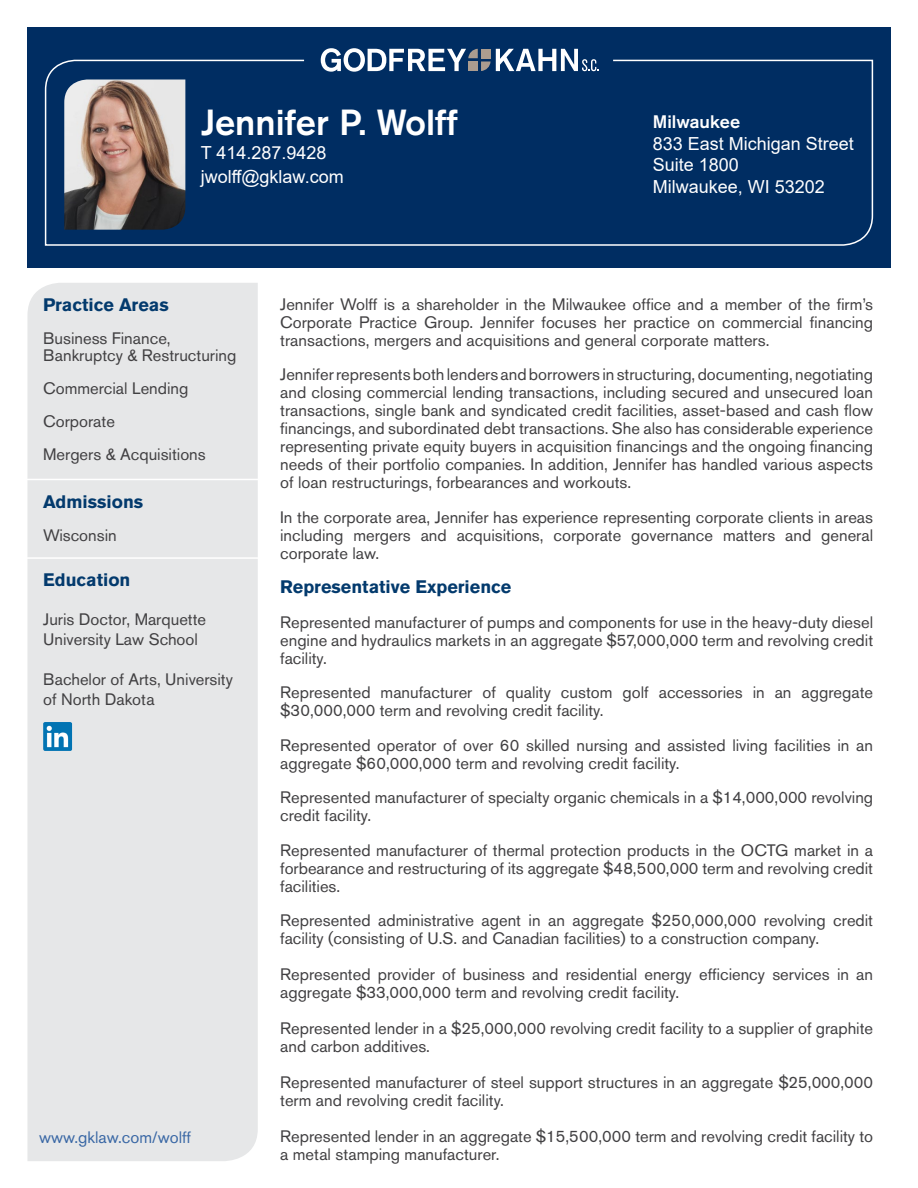
<style>
.page{position:relative;width:918px;height:1188px;background:#fff}
.page>*{position:absolute;margin:0;border:0;box-sizing:border-box;transform-origin:0 0}
.t1{font:500 36px "Akzidenz Grotesk Std";color:#fff}
.t2{font:18px/21.6px "Arial";color:#fff}
.t3{font:700 18px "Akzidenz Grotesk Std";color:#033a6d}
.t4{font:500 18px "Akzidenz Grotesk Std";color:#fff}
.t5{font:16.5px/18px "Akzidenz Grotesk Std";color:#414042}
.t6{font:16.5px "Akzidenz Grotesk Std";color:#3a68a5}
</style>
<div class="page">
<div style="left:27px;top:27px;width:864px;height:241px;background:#002d62"></div>
<svg style="left:321px;top:48px;width:257px;height:11px"></svg>
<svg style="left:44px;top:59px;width:830px;height:187px"></svg>
<img style="left:64px;top:80px;width:121px;height:150px">
<div style="left:27px;top:283px;width:231px;height:878px;background:#e6e7e8"></div>
<hr style="left:20px;top:479px;width:242px;height:1px;background:#fff">
<hr style="left:21px;top:557px;width:242px;height:2px;background:#fff">
<img style="left:43px;top:722px;width:29px;height:29px">
<h1 class="t1" style="left:201px;top:100px;width:259px">Jennifer P. Wolff</h1>
<p class="t2" style="left:201px;top:140px;width:144px;line-height:24px">T 414.287.9428 jwolff@gklaw.com</p>
<p class="t4" style="left:653px;top:111px;width:89px">Milwaukee</p>
<p class="t2" style="left:653px;top:133px;width:202px">833 East Michigan Street<br>Suite 1800<br>Milwaukee, WI 53202</p>
<p class="t3" style="left:43px;top:295px;width:127px">Practice Areas</p>
<p class="t5" style="left:43px;top:330px;width:195px;line-height:16.5px">Business Finance,<br>Bankruptcy &amp; Restructuring</p>
<p class="t5" style="left:43px;top:371px;width:164px;line-height:33px">Commercial Lending<br>Corporate<br>Mergers &amp; Acquisitions</p>
<p class="t3" style="left:43px;top:492px;width:102px">Admissions</p>
<p class="t5" style="left:43px;top:527px;width:75px">Wisconsin</p>
<p class="t3" style="left:43px;top:569px;width:89px">Education</p>
<p class="t5" style="left:43px;top:610px;width:164px;line-height:19.8px">Juris Doctor, Marquette<br>University Law School</p>
<p class="t5" style="left:43px;top:669px;width:191px;line-height:19.8px">Bachelor of Arts, University of North Dakota</p>
<p class="t6" style="left:39px;top:1127px;width:153px">www.gklaw.com/wolff</p>
<p class="t5" style="left:280px;top:295px;width:594px;text-align:justify">Jennifer Wolff is a shareholder in the Milwaukee office and a member of the firm’s Corporate Practice Group. Jennifer focuses her practice on commercial financing transactions, mergers and acquisitions and general corporate matters.</p>
<p class="t5" style="left:280px;top:365px;width:594px;text-align:justify">Jennifer represents both lenders and borrowers in structuring, documenting, negotiating and closing commercial lending transactions, including secured and unsecured loan transactions, single bank and syndicated credit facilities, asset-based and cash flow financings, and subordinated debt transactions. She also has considerable experience representing private equity buyers in acquisition financings and the ongoing financing needs of their portfolio companies. In addition, Jennifer has handled various aspects of loan restructurings, forbearances and workouts.</p>
<p class="t5" style="left:280px;top:508px;width:594px;text-align:justify">In the corporate area, Jennifer has experience representing corporate clients in areas including mergers and acquisitions, corporate governance matters and general corporate law.</p>
<p class="t3" style="left:280px;top:576px;width:233px">Representative Experience</p>
<p class="t5" style="left:280px;top:613px;width:594px;text-align:justify">Represented manufacturer of pumps and components for use in the heavy-duty diesel engine and hydraulics markets in an aggregate $57,000,000 term and revolving credit facility.</p>
<p class="t5" style="left:280px;top:683px;width:594px">Represented manufacturer of quality custom golf accessories in an aggregate $30,000,000 term and revolving credit facility.</p>
<p class="t5" style="left:280px;top:736px;width:594px">Represented operator of over 60 skilled nursing and assisted living facilities in an aggregate $60,000,000 term and revolving credit facility.</p>
<p class="t5" style="left:280px;top:788px;width:595px">Represented manufacturer of specialty organic chemicals in a $14,000,000 revolving credit facility.</p>
<p class="t5" style="left:280px;top:841px;width:594px;text-align:justify">Represented manufacturer of thermal protection products in the OCTG market in a forbearance and restructuring of its aggregate $48,500,000 term and revolving credit facilities.</p>
<p class="t5" style="left:280px;top:911px;width:594px">Represented administrative agent in an aggregate $250,000,000 revolving credit facility (consisting of U.S. and Canadian facilities) to a construction company.</p>
<p class="t5" style="left:280px;top:965px;width:594px">Represented provider of business and residential energy efficiency services in an aggregate $33,000,000 term and revolving credit facility.</p>
<p class="t5" style="left:280px;top:1019px;width:594px">Represented lender in a $25,000,000 revolving credit facility to a supplier of graphite and carbon additives.</p>
<p class="t5" style="left:280px;top:1073px;width:594px">Represented manufacturer of steel support structures in an aggregate $25,000,000 term and revolving credit facility.</p>
<p class="t5" style="left:280px;top:1127px;width:595px">Represented lender in an aggregate $15,500,000 term and revolving credit facility to a metal stamping manufacturer.</p>
</div>
